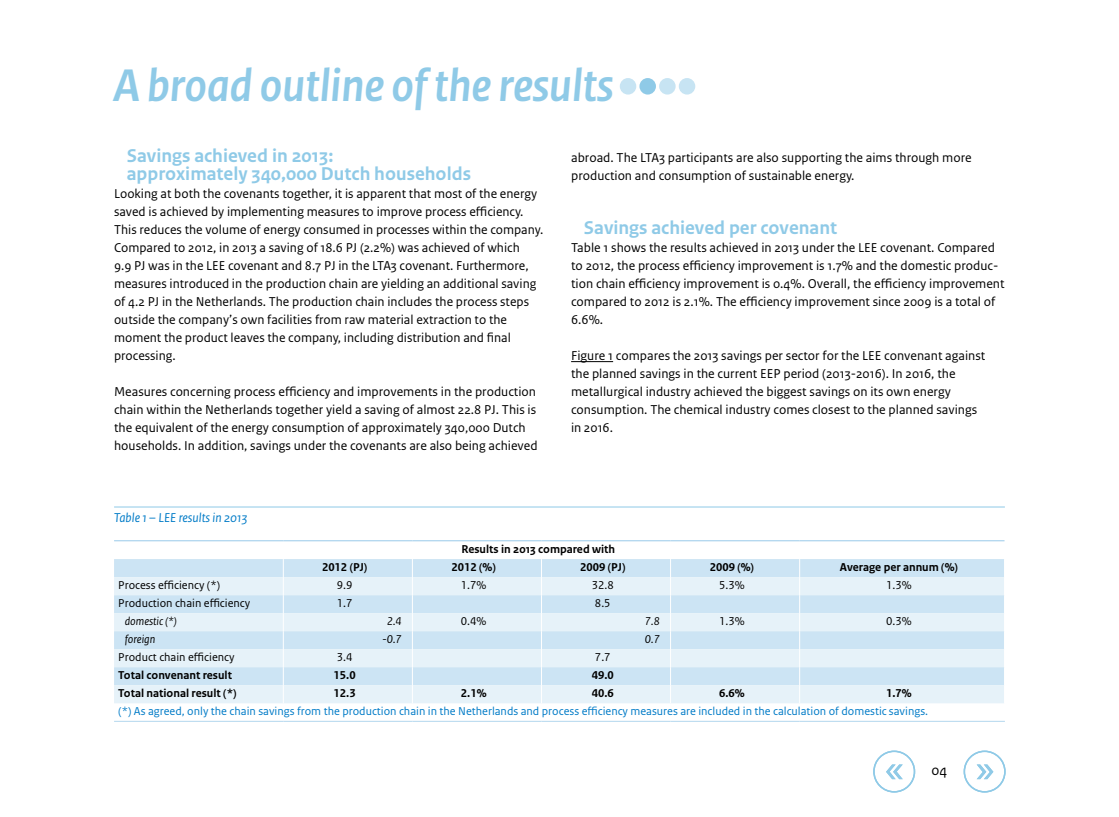
<style>
.page{position:relative;width:1119px;height:817px;background:#fff}
.page>*{position:absolute;margin:0;border:0;box-sizing:border-box;transform-origin:0 0}
.t1{font:italic 700 48px "Rijksoverheid Sans Heading";color:#8fcae7}
.t2{font:700 19.5px/18px "Rijksoverheid Sans Text";color:#8fcae7}
.t3{font:15px "Rijksoverheid Sans Text";color:#000}
.t4{font:13.5px/18px "Rijksoverheid Sans Text";color:#000}
.t5{font:italic 13.5px "Rijksoverheid Sans Text";color:#007bc7}
.t6{font:700 12px "Rijksoverheid Sans Text";color:#000}
.t7{font:12px "Rijksoverheid Sans Text";color:#007bc7}
.t8{font:12px "Rijksoverheid Sans Text";color:#000}
.t9{font:italic 12px "Rijksoverheid Sans Text";color:#000}
</style>
<div class="page">
<div style="left:619px;top:78px;width:17px;height:16px;background:#c7e4f3;border-radius:50%"></div>
<div style="left:639px;top:78px;width:17px;height:16px;background:#8fcae7;border-radius:50%"></div>
<div style="left:659px;top:78px;width:16px;height:16px;background:#c7e4f3;border-radius:50%"></div>
<div style="left:678px;top:78px;width:17px;height:16px;background:#c7e4f3;border-radius:50%"></div>
<hr style="left:571px;top:361px;width:42px;height:1px;background:#000">
<hr style="left:114px;top:506px;width:890px;height:1px;background:#8fcae7">
<div style="left:114px;top:559px;width:890px;height:18px;background:#cce4f4"></div>
<svg style="left:114px;top:577px;width:890px;height:126px;background:#dbecf6"></svg>
<svg style="left:283px;top:559px;width:1px;height:144px"></svg>
<svg style="left:412px;top:559px;width:1px;height:144px"></svg>
<svg style="left:541px;top:559px;width:1px;height:144px"></svg>
<svg style="left:670px;top:559px;width:1px;height:144px"></svg>
<svg style="left:799px;top:559px;width:1px;height:144px"></svg>
<hr style="left:114px;top:540px;width:169px;height:1px;background:#99cae9">
<hr style="left:283px;top:540px;width:129px;height:1px;background:#99cae9">
<hr style="left:412px;top:540px;width:129px;height:1px;background:#99cae9">
<hr style="left:541px;top:540px;width:129px;height:1px;background:#99cae9">
<hr style="left:670px;top:540px;width:129px;height:1px;background:#99cae9">
<hr style="left:799px;top:540px;width:205px;height:1px;background:#99cae9">
<hr style="left:114px;top:720px;width:169px;height:1px;background:#b3d7ee">
<hr style="left:283px;top:720px;width:129px;height:1px;background:#b3d7ee">
<hr style="left:412px;top:720px;width:129px;height:1px;background:#b3d7ee">
<hr style="left:541px;top:720px;width:129px;height:1px;background:#b3d7ee">
<hr style="left:670px;top:720px;width:129px;height:1px;background:#b3d7ee">
<hr style="left:799px;top:720px;width:205px;height:1px;background:#b3d7ee">
<div style="left:873px;top:750px;width:42px;height:42px;border:2px solid #8fcae7;border-radius:50%"></div>
<svg style="left:886px;top:764px;width:16px;height:15px"></svg>
<div style="left:963px;top:750px;width:42px;height:42px;border:2px solid #8fcae7;border-radius:50%"></div>
<svg style="left:976px;top:764px;width:17px;height:15px"></svg>
<h1 class="t1" style="left:114px;top:58px;width:501px">A broad outline of the results</h1>
<h2 class="t2" style="left:127px;top:147px;width:346px">Savings achieved in 2013:<br>approximately 340,000 Dutch households</h2>
<p class="t4" style="left:114px;top:185px;width:430px">Looking at both the covenants together, it is apparent that most of the energy saved is achieved by implementing measures to improve process efficiency.<br>This reduces the volume of energy consumed in processes within the company.<br>Compared to 2012, in 2013 a saving of 18.6 PJ (2.2%) was achieved of which<br>9.9 PJ was in the LEE covenant and 8.7 PJ in the LTA3 covenant. Furthermore, measures introduced in the production chain are yielding an additional saving of 4.2 PJ in the Netherlands. The production chain includes the process steps outside the company’s own facilities from raw material extraction to the moment the product leaves the company, including distribution and final processing.</p>
<p class="t4" style="left:114px;top:383px;width:425px">Measures concerning process efficiency and improvements in the production chain within the Netherlands together yield a saving of almost 22.8 PJ. This is the equivalent of the energy consumption of approximately 340,000 Dutch households. In addition, savings under the covenants are also being achieved</p>
<p class="t4" style="left:571px;top:149px;width:402px">abroad. The LTA3 participants are also supporting the aims through more production and consumption of sustainable energy.</p>
<h2 class="t2" style="left:584px;top:219px;width:255px">Savings achieved per covenant</h2>
<p class="t4" style="left:571px;top:239px;width:435px">Table 1 shows the results achieved in 2013 under the LEE covenant. Compared to 2012, the process efficiency improvement is 1.7% and the domestic produc&shy;tion chain efficiency improvement is 0.4%. Overall, the efficiency improvement compared to 2012 is 2.1%. The efficiency improvement since 2009 is a total of 6.6%.</p>
<p class="t4" style="left:571px;top:347px;width:415px">Figure 1 compares the 2013 savings per sector for the LEE convenant against the planned savings in the current EEP period (2013-2016). In 2016, the metallurgical industry achieved the biggest savings on its own energy consumption. The chemical industry comes closest to the planned savings in 2016.</p>
<p class="t5" style="left:114px;top:510px;width:135px">Table 1 – LEE results in 2013</p>
<p class="t6" style="left:461px;top:542px;width:155px">Results in 2013 compared with</p>
<p class="t6" style="left:322px;top:560px;width:47px">2012 (PJ)</p>
<p class="t6" style="left:451px;top:560px;width:46px">2012 (%)</p>
<p class="t6" style="left:580px;top:560px;width:47px">2009 (PJ)</p>
<p class="t6" style="left:709px;top:560px;width:46px">2009 (%)</p>
<p class="t6" style="left:839px;top:560px;width:119px">Average per annum (%)</p>
<p class="t8" style="left:118px;top:578px;width:103px">Process efficiency (*)</p>
<p class="t8" style="left:337px;top:578px;width:17px">9.9</p>
<p class="t8" style="left:461px;top:578px;width:27px">1.7%</p>
<p class="t8" style="left:591px;top:578px;width:24px">32.8</p>
<p class="t8" style="left:719px;top:578px;width:27px">5.3%</p>
<p class="t8" style="left:886px;top:578px;width:27px">1.3%</p>
<p class="t8" style="left:118px;top:596px;width:133px">Production chain efficiency</p>
<p class="t8" style="left:337px;top:596px;width:17px">1.7</p>
<p class="t8" style="left:595px;top:596px;width:17px">8.5</p>
<p class="t9" style="left:125px;top:614px;width:54px">domestic (*)</p>
<p class="t9" style="left:387px;top:614px;width:16px">2.4</p>
<p class="t8" style="left:461px;top:614px;width:27px">0.4%</p>
<p class="t9" style="left:645px;top:614px;width:16px">7.8</p>
<p class="t8" style="left:719px;top:614px;width:27px">1.3%</p>
<p class="t8" style="left:886px;top:614px;width:27px">0.3%</p>
<p class="t9" style="left:125px;top:632px;width:32px">foreign</p>
<p class="t9" style="left:382px;top:632px;width:21px">-0.7</p>
<p class="t9" style="left:645px;top:632px;width:16px">0.7</p>
<p class="t8" style="left:118px;top:650px;width:118px">Product chain efficiency</p>
<p class="t8" style="left:337px;top:650px;width:17px">3.4</p>
<p class="t8" style="left:595px;top:650px;width:17px">7.7</p>
<p class="t6" style="left:118px;top:668px;width:115px">Total convenant result</p>
<p class="t6" style="left:333px;top:668px;width:24px">15.0</p>
<p class="t6" style="left:591px;top:668px;width:24px">49.0</p>
<p class="t6" style="left:118px;top:686px;width:120px">Total national result (*)</p>
<p class="t6" style="left:333px;top:686px;width:24px">12.3</p>
<p class="t6" style="left:461px;top:686px;width:27px">2.1%</p>
<p class="t6" style="left:591px;top:686px;width:24px">40.6</p>
<p class="t6" style="left:719px;top:686px;width:27px">6.6%</p>
<p class="t6" style="left:886px;top:686px;width:27px">1.7%</p>
<p class="t7" style="left:118px;top:704px;width:811px">(*) As agreed, only the chain savings from the production chain in the Netherlands and process efficiency measures are included in the calculation of domestic savings.</p>
<p class="t3" style="left:931px;top:761px;width:17px">04</p>
</div>
